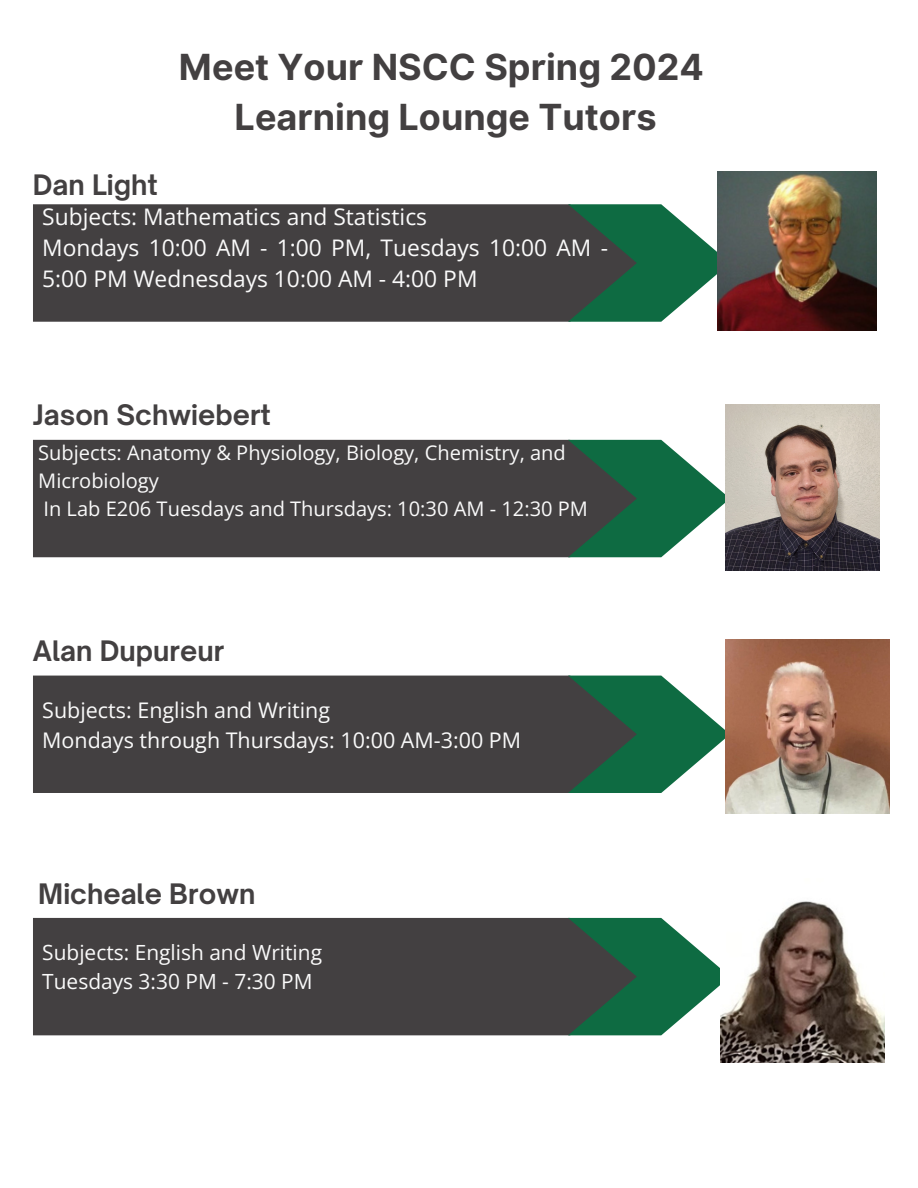
<style>
.page{position:relative;width:918px;height:1188px;background:#fff}
.page>*{position:absolute;margin:0;border:0;box-sizing:border-box;transform-origin:0 0}
.t1{font:700 36px/49.5px "Inter";color:#434041;text-align:center}
.t2{font:700 27px "Open Sauce One";color:#434041}
.t3{font:22.8px/31px "Open Sans";color:#fafafa}
.t4{font:21.45px/30.2px "Open Sans";color:#fafafa}
.t5{font:20.85px/29.2px "Open Sans";color:#fafafa}
.t6{font:20.1px/28.2px "Open Sans";color:#fafafa}
</style>
<div class="page">
<div style="left:33px;top:440px;width:535px;height:117px;background:#434041"></div>
<svg style="left:568px;top:440px;width:157px;height:117px"></svg>
<div style="left:33px;top:204px;width:535px;height:118px;background:#434041"></div>
<svg style="left:568px;top:204px;width:150px;height:118px"></svg>
<img style="left:718px;top:172px;width:158px;height:158px">
<img style="left:725px;top:405px;width:154px;height:165px">
<div style="left:33px;top:676px;width:535px;height:117px;background:#434041"></div>
<svg style="left:568px;top:676px;width:157px;height:117px"></svg>
<img style="left:725px;top:640px;width:164px;height:173px">
<div style="left:33px;top:918px;width:535px;height:117px;background:#434041"></div>
<svg style="left:568px;top:918px;width:152px;height:117px"></svg>
<img style="left:720px;top:901px;width:164px;height:161px">
<h2 class="t1" style="left:179px;top:42px;width:527px">Meet Your NSCC Spring 2024<br>Learning Lounge Tutors</h2>
<p class="t2" style="left:33px;top:168px;width:126px">Dan Light</p>
<h2 class="t3" style="left:42px;top:201px;width:567px">Subjects: Mathematics and Statistics<br>Mondays 10:00 AM - 1:00 PM, Tuesdays 10:00 AM -<br>5:00 PM Wednesdays 10:00 AM - 4:00 PM</h2>
<p class="t2" style="left:33px;top:398px;width:239px">Jason Schwiebert</p>
<p class="t6" style="left:38px;top:438px;width:529px">Subjects: Anatomy &amp; Physiology, Biology, Chemistry, and<br>Microbiology</p>
<p class="t6" style="left:43px;top:494px;width:546px">In Lab E206 Tuesdays and Thursdays: 10:30 AM - 12:30 PM</p>
<h3 class="t2" style="left:33px;top:634px;width:193px">Alan Dupureur</h3>
<p class="t4" style="left:42px;top:694px;width:480px">Subjects: English and Writing<br>Mondays through Thursdays: 10:00 AM-3:00 PM</p>
<h2 class="t2" style="left:38px;top:877px;width:219px">Micheale Brown</h2>
<h3 class="t5" style="left:42px;top:937px;width:281px">Subjects: English and Writing<br>Tuesdays 3:30 PM - 7:30 PM</h3>
</div>
